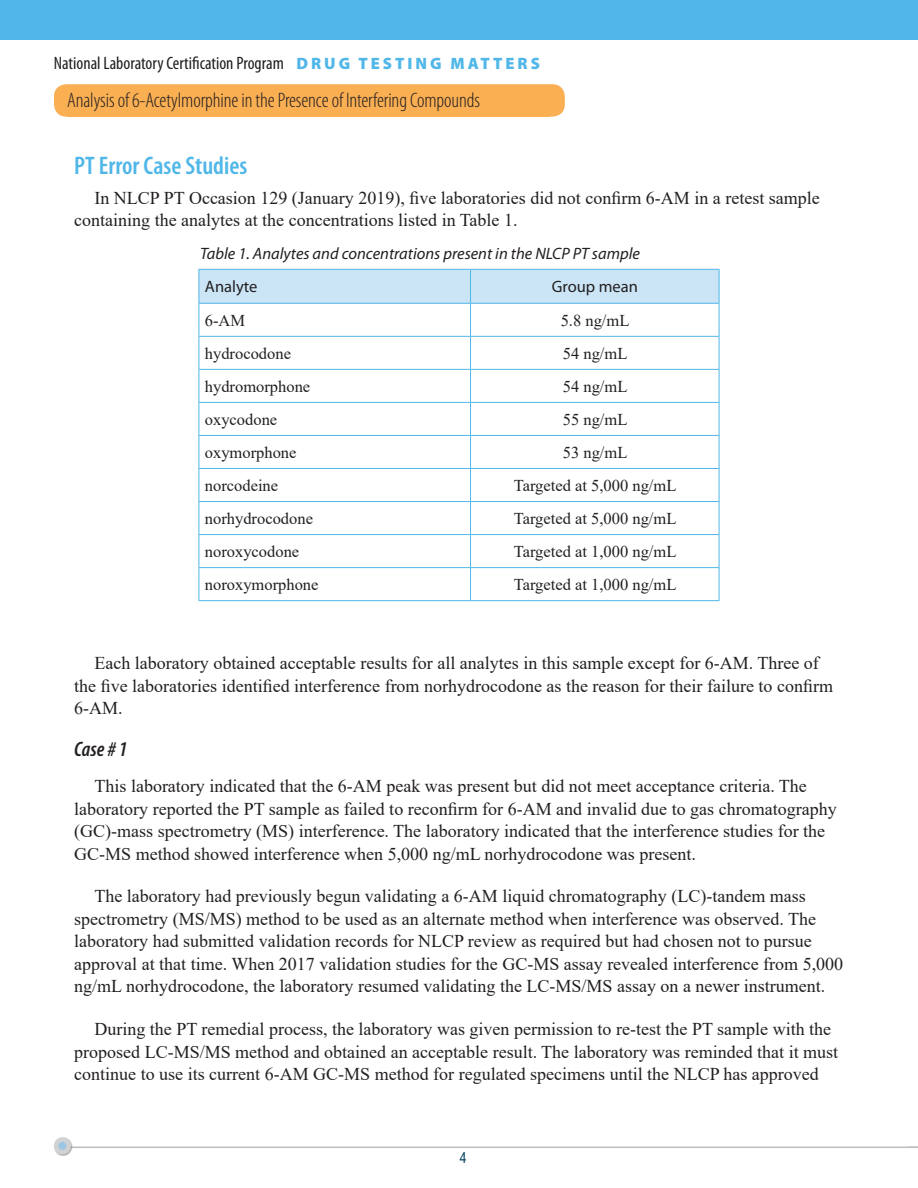
<style>
.page{position:relative;width:918px;height:1188px;background:#fff}
.page>*{position:absolute;margin:0;border:0;box-sizing:border-box;transform-origin:0 0}
.subhead_1{font:600 condensed 25.5px "Myriad Pro";color:#50b7e8}
.t1{font:300 condensed 21px "Myriad Pro";letter-spacing:-.005em;color:#231f20}
.t2{font:italic 600 condensed 21px "Myriad Pro";color:#231f20}
.Bodytext{font:18px/22.5px "Times New Roman";color:#231f20}
.t3{font:condensed 18px "Myriad Pro";color:#231f20}
.t4{font:16.5px "Times New Roman";color:#231f20}
.Table_Title{font:italic 16.5px "Myriad Pro";color:#231f20}
.t5{font:16.5px "Myriad Pro";color:#231f20}
.t6{font:15px "Arial Narrow";color:#003e5e}
.s1{font-weight:900;font-stretch:normal;font-size:16.5px;color:#50b7e8}
</style>
<div class="page">
<hr style="left:68px;top:1147px;width:850px;height:1px;background:#bcbdc0">
<div style="left:54px;top:1138px;width:19px;height:18px;background:#231f20;opacity:.35"></div>
<div style="left:56px;top:1140px;width:13px;height:12px;background:#9dc6e5;border-radius:50%"></div>
<div style="left:54px;top:1137px;width:17px;height:17px;border:4px solid #d1d2d4;border-radius:50%"></div>
<div style="left:0;top:0;width:918px;height:40px;background:#50b7e8"></div>
<div style="left:54px;top:84px;width:511px;height:33px;background:#faaf53;border-radius:12px"></div>
<div style="left:200px;top:270px;width:519px;height:33px;background:#cbe5f7"></div>
<hr style="left:199px;top:269px;width:272px;height:1px;background:#50b7e8">
<hr style="left:199px;top:270px;width:1px;height:33px;background:#50b7e8">
<hr style="left:471px;top:269px;width:248px;height:1px;background:#50b7e8">
<hr style="left:470px;top:270px;width:1px;height:33px;background:#50b7e8">
<hr style="left:719px;top:270px;width:1px;height:33px;background:#50b7e8">
<hr style="left:199px;top:303px;width:272px;height:1px;background:#50b7e8">
<hr style="left:199px;top:304px;width:1px;height:32px;background:#50b7e8">
<hr style="left:471px;top:303px;width:248px;height:1px;background:#50b7e8">
<hr style="left:470px;top:304px;width:1px;height:32px;background:#50b7e8">
<hr style="left:719px;top:304px;width:1px;height:32px;background:#50b7e8">
<hr style="left:199px;top:336px;width:272px;height:1px;background:#50b7e8">
<hr style="left:199px;top:337px;width:1px;height:32px;background:#50b7e8">
<hr style="left:471px;top:336px;width:248px;height:1px;background:#50b7e8">
<hr style="left:470px;top:337px;width:1px;height:32px;background:#50b7e8">
<hr style="left:719px;top:337px;width:1px;height:32px;background:#50b7e8">
<hr style="left:199px;top:369px;width:272px;height:1px;background:#50b7e8">
<hr style="left:199px;top:370px;width:1px;height:32px;background:#50b7e8">
<hr style="left:471px;top:369px;width:248px;height:1px;background:#50b7e8">
<hr style="left:470px;top:370px;width:1px;height:32px;background:#50b7e8">
<hr style="left:719px;top:370px;width:1px;height:32px;background:#50b7e8">
<hr style="left:199px;top:402px;width:272px;height:1px;background:#50b7e8">
<hr style="left:199px;top:403px;width:1px;height:32px;background:#50b7e8">
<hr style="left:471px;top:402px;width:248px;height:1px;background:#50b7e8">
<hr style="left:470px;top:403px;width:1px;height:32px;background:#50b7e8">
<hr style="left:719px;top:403px;width:1px;height:32px;background:#50b7e8">
<hr style="left:199px;top:435px;width:272px;height:1px;background:#50b7e8">
<hr style="left:199px;top:436px;width:1px;height:32px;background:#50b7e8">
<hr style="left:471px;top:435px;width:248px;height:1px;background:#50b7e8">
<hr style="left:470px;top:436px;width:1px;height:32px;background:#50b7e8">
<hr style="left:719px;top:436px;width:1px;height:32px;background:#50b7e8">
<hr style="left:199px;top:468px;width:272px;height:1px;background:#50b7e8">
<hr style="left:199px;top:469px;width:1px;height:32px;background:#50b7e8">
<hr style="left:471px;top:468px;width:248px;height:1px;background:#50b7e8">
<hr style="left:470px;top:469px;width:1px;height:32px;background:#50b7e8">
<hr style="left:719px;top:469px;width:1px;height:32px;background:#50b7e8">
<hr style="left:199px;top:501px;width:272px;height:1px;background:#50b7e8">
<hr style="left:199px;top:502px;width:1px;height:32px;background:#50b7e8">
<hr style="left:471px;top:501px;width:248px;height:1px;background:#50b7e8">
<hr style="left:470px;top:502px;width:1px;height:32px;background:#50b7e8">
<hr style="left:719px;top:502px;width:1px;height:32px;background:#50b7e8">
<hr style="left:199px;top:534px;width:272px;height:1px;background:#50b7e8">
<hr style="left:199px;top:535px;width:1px;height:32px;background:#50b7e8">
<hr style="left:471px;top:534px;width:248px;height:1px;background:#50b7e8">
<hr style="left:470px;top:535px;width:1px;height:32px;background:#50b7e8">
<hr style="left:719px;top:535px;width:1px;height:32px;background:#50b7e8">
<hr style="left:199px;top:567px;width:272px;height:1px;background:#50b7e8">
<hr style="left:199px;top:568px;width:1px;height:32px;background:#50b7e8">
<hr style="left:471px;top:567px;width:248px;height:1px;background:#50b7e8">
<hr style="left:470px;top:568px;width:1px;height:32px;background:#50b7e8">
<hr style="left:719px;top:568px;width:1px;height:32px;background:#50b7e8">
<hr style="left:199px;top:600px;width:272px;height:1px;background:#50b7e8">
<hr style="left:471px;top:600px;width:248px;height:1px;background:#50b7e8">
<p class="t3" style="left:54px;top:54px;width:488px">National Laboratory Certification Program <span class="s1">D R U G T E S T I N G M AT T E R S</span></p>
<p class="t1" style="left:67px;top:89px;width:414px">Analysis of 6-Acetylmorphine in the Presence of Interfering Compounds</p>
<p class="subhead_1" style="left:74px;top:152px;width:175px">PT Error Case Studies</p>
<p class="Bodytext" style="left:74px;top:186px;width:747px;text-indent:20px">In NLCP PT Occasion 129 (January 2019), five laboratories did not confirm 6-AM in a retest sample containing the analytes at the concentrations listed in Table 1.</p>
<p class="Table_Title" style="left:200px;top:245px;width:441px">Table 1. Analytes and concentrations present in the NLCP PT sample</p>
<p class="t5" style="left:205px;top:278px;width:54px">Analyte</p>
<p class="t5" style="left:552px;top:278px;width:88px">Group mean</p>
<p class="t4" style="left:205px;top:308px;width:42px">6-AM</p>
<p class="t4" style="left:561px;top:308px;width:70px">5.8 ng/mL</p>
<p class="t4" style="left:205px;top:341px;width:88px">hydrocodone</p>
<p class="t4" style="left:563px;top:341px;width:66px">54 ng/mL</p>
<p class="t4" style="left:205px;top:374px;width:107px">hydromorphone</p>
<p class="t4" style="left:563px;top:374px;width:66px">54 ng/mL</p>
<p class="t4" style="left:205px;top:407px;width:74px">oxycodone</p>
<p class="t4" style="left:563px;top:407px;width:66px">55 ng/mL</p>
<p class="t4" style="left:205px;top:441px;width:93px">oxymorphone</p>
<p class="t4" style="left:563px;top:441px;width:66px">53 ng/mL</p>
<p class="t4" style="left:205px;top:474px;width:75px">norcodeine</p>
<p class="t4" style="left:514px;top:474px;width:164px">Targeted at 5,000 ng/mL</p>
<p class="t4" style="left:205px;top:507px;width:110px">norhydrocodone</p>
<p class="t4" style="left:514px;top:507px;width:164px">Targeted at 5,000 ng/mL</p>
<p class="t4" style="left:205px;top:540px;width:96px">noroxycodone</p>
<p class="t4" style="left:514px;top:540px;width:164px">Targeted at 1,000 ng/mL</p>
<p class="t4" style="left:205px;top:573px;width:115px">noroxymorphone</p>
<p class="t4" style="left:514px;top:573px;width:164px">Targeted at 1,000 ng/mL</p>
<p class="Bodytext" style="left:74px;top:651px;width:760px;text-indent:20px">Each laboratory obtained acceptable results for all analytes in this sample except for 6-AM. Three of the five laboratories identified interference from norhydrocodone as the reason for their failure to confirm<br>6-AM.</p>
<p class="t2" style="left:74px;top:738px;width:55px">Case # 1</p>
<p class="Bodytext" style="left:74px;top:774px;width:764px;text-indent:20px">This laboratory indicated that the 6-AM peak was present but did not meet acceptance criteria. The laboratory reported the PT sample as failed to reconfirm for 6-AM and invalid due to gas chromatography (GC)-mass spectrometry (MS) interference. The laboratory indicated that the interference studies for the GC-MS method showed interference when 5,000 ng/mL norhydrocodone was present.</p>
<p class="Bodytext" style="left:74px;top:885px;width:770px;text-indent:20px">The laboratory had previously begun validating a 6-AM liquid chromatography (LC)-tandem mass spectrometry (MS/MS) method to be used as an alternate method when interference was observed. The laboratory had submitted validation records for NLCP review as required but had chosen not to pursue approval at that time. When 2017 validation studies for the GC-MS assay revealed interference from 5,000 ng/mL norhydrocodone, the laboratory resumed validating the LC-MS/MS assay on a newer instrument.</p>
<p class="Bodytext" style="left:74px;top:1017px;width:766px;text-indent:20px">During the PT remedial process, the laboratory was given permission to re-test the PT sample with the proposed LC-MS/MS method and obtained an acceptable result. The laboratory was reminded that it must continue to use its current 6-AM GC-MS method for regulated specimens until the NLCP has approved</p>
<p class="t6" style="left:460px;top:1147px;width:8px">4</p>
</div>
